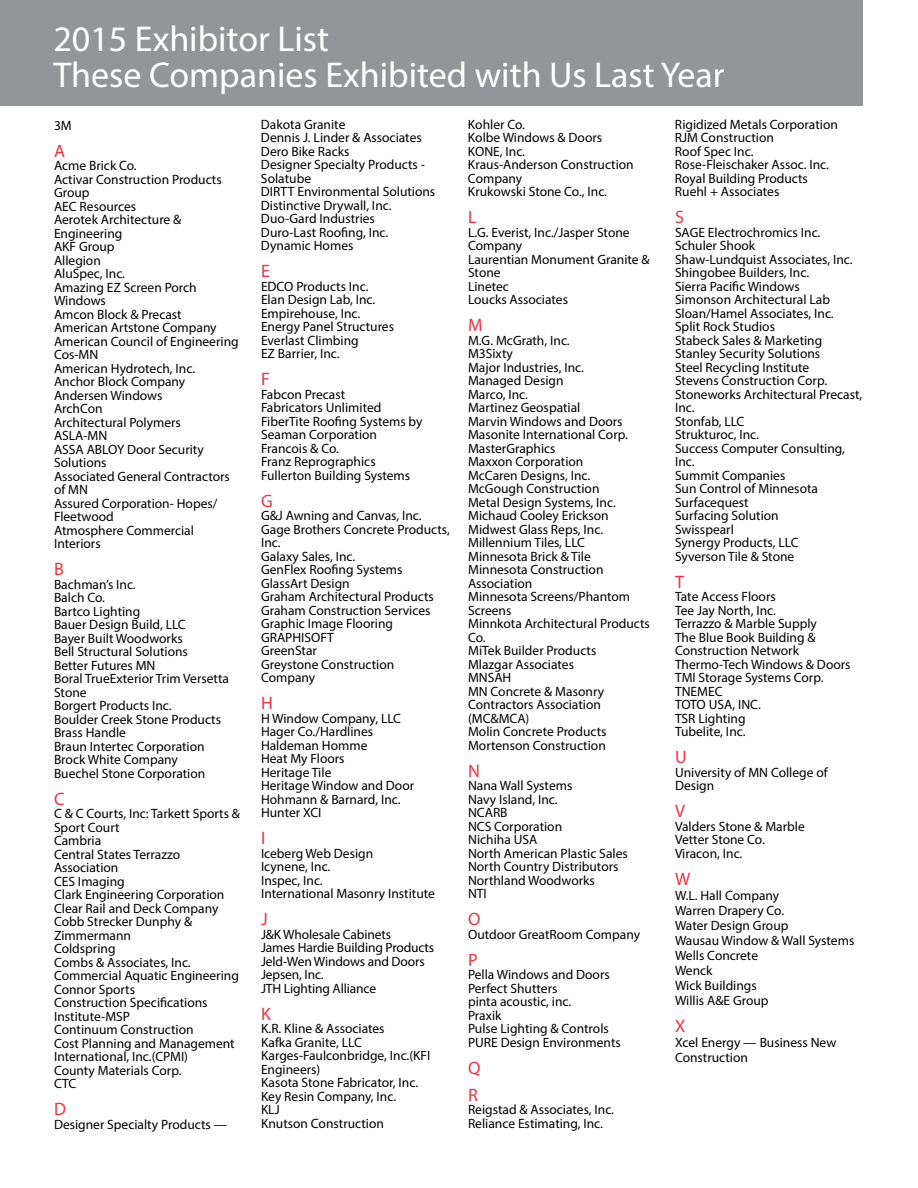
<style>
.page{position:relative;width:918px;height:1188px;background:#fff}
.page>*{position:absolute;margin:0;border:0;box-sizing:border-box;transform-origin:0 0}
.t1{font:36px/36px "Myriad Pro";color:#fff}
.t2{font:18px/27px "Myriad Pro";color:#f5313e}
.t3{font:13.5px/13.5px "Myriad Pro";color:#000}
</style>
<div class="page">
<div style="left:0;top:0;width:863px;height:106px;background:#939598"></div>
<h1 class="t1" style="left:53px;top:20px;width:673px">2015 Exhibitor List<br>These Companies Exhibited with Us Last Year</h1>
<p class="t3" style="left:54px;top:118px;width:19px">3M</p>
<h2 class="t2" style="left:54px;top:137px;width:13px">A</h2>
<p class="t3" style="left:54px;top:159px;width:186px">Acme Brick Co.<br>Activar Construction Products<br>Group<br>AEC Resources<br>Aerotek Architecture &amp;<br>Engineering<br>AKF Group<br>Allegion<br>AluSpec, Inc.<br>Amazing EZ Screen Porch<br>Windows<br>Amcon Block &amp; Precast<br>American Artstone Company<br>American Council of Engineering<br>Cos-MN<br>American Hydrotech, Inc.<br>Anchor Block Company<br>Andersen Windows<br>ArchCon<br>Architectural Polymers<br>ASLA-MN<br>ASSA ABLOY Door Security<br>Solutions<br>Associated General Contractors of MN<br>Assured Corporation- Hopes/<br>Fleetwood<br>Atmosphere Commercial<br>Interiors</p>
<h2 class="t2" style="left:54px;top:555px;width:11px">B</h2>
<p class="t3" style="left:54px;top:577px;width:177px">Bachman’s Inc.<br>Balch Co.<br>Bartco Lighting<br>Bauer Design Build, LLC<br>Bayer Built Woodworks<br>Bell Structural Solutions<br>Better Futures MN<br>Boral TrueExterior Trim Versetta<br>Stone<br>Borgert Products Inc.<br>Boulder Creek Stone Products<br>Brass Handle<br>Braun Intertec Corporation<br>Brock White Company<br>Buechel Stone Corporation</p>
<h2 class="t2" style="left:54px;top:785px;width:12px">C</h2>
<p class="t3" style="left:54px;top:807px;width:188px">C &amp; C Courts, Inc: Tarkett Sports &amp;<br>Sport Court<br>Cambria<br>Central States Terrazzo<br>Association<br>CES Imaging<br>Clark Engineering Corporation<br>Clear Rail and Deck Company<br>Cobb Strecker Dunphy &amp;<br>Zimmermann<br>Coldspring<br>Combs &amp; Associates, Inc.<br>Commercial Aquatic Engineering<br>Connor Sports<br>Construction Specifications<br>Institute-MSP<br>Continuum Construction<br>Cost Planning and Management<br>International, Inc.(CPMI)<br>County Materials Corp.<br>CTC</p>
<h2 class="t2" style="left:54px;top:1095px;width:13px">D</h2>
<p class="t3" style="left:54px;top:1117px;width:175px">Designer Specialty Products —</p>
<p class="t3" style="left:468px;top:117px;width:167px">Kohler Co.<br>Kolbe Windows &amp; Doors<br>KONE, Inc.<br>Kraus-Anderson Construction<br>Company<br>Krukowski Stone Co., Inc.</p>
<h2 class="t2" style="left:468px;top:204px;width:10px">L</h2>
<p class="t3" style="left:468px;top:225px;width:183px">L.G. Everist, Inc./Jasper Stone<br>Company<br>Laurentian Monument Granite &amp;<br>Stone<br>Linetec<br>Loucks Associates</p>
<h2 class="t2" style="left:468px;top:312px;width:16px">M</h2>
<p class="t3" style="left:468px;top:333px;width:183px">M.G. McGrath, Inc.<br>M3Sixty<br>Major Industries, Inc.<br>Managed Design<br>Marco, Inc.<br>Martinez Geospatial<br>Marvin Windows and Doors<br>Masonite International Corp.<br>MasterGraphics<br>Maxxon Corporation<br>McCaren Designs, Inc.<br>McGough Construction<br>Metal Design Systems, Inc.<br>Michaud Cooley Erickson<br>Midwest Glass Reps, Inc.<br>Millennium Tiles, LLC<br>Minnesota Brick &amp; Tile<br>Minnesota Construction<br>Association<br>Minnesota Screens/Phantom<br>Screens<br>Minnkota Architectural Products<br>Co.<br>MiTek Builder Products<br>Mlazgar Associates<br>MNSAH<br>MN Concrete &amp; Masonry<br>Contractors Association (MC&amp;MCA)<br>Molin Concrete Products<br>Mortenson Construction</p>
<h2 class="t2" style="left:468px;top:757px;width:13px">N</h2>
<p class="t3" style="left:468px;top:779px;width:161px">Nana Wall Systems<br>Navy Island, Inc.<br>NCARB<br>NCS Corporation<br>Nichiha USA<br>North American Plastic Sales<br>North Country Distributors<br>Northland Woodworks<br>NTI</p>
<h2 class="t2" style="left:468px;top:906px;width:14px">O</h2>
<p class="t3" style="left:468px;top:927px;width:174px">Outdoor GreatRoom Company</p>
<h2 class="t2" style="left:468px;top:946px;width:11px">P</h2>
<p class="t3" style="left:468px;top:968px;width:154px">Pella Windows and Doors<br>Perfect Shutters<br>pinta acoustic, inc.<br>Praxik<br>Pulse Lighting &amp; Controls<br>PURE Design Environments</p>
<h2 class="t2" style="left:468px;top:1054px;width:14px">Q<br>R</h2>
<p class="t3" style="left:468px;top:1103px;width:148px">Reigstad &amp; Associates, Inc.<br>Reliance Estimating, Inc.</p>
<p class="t3" style="left:675px;top:117px;width:164px">Rigidized Metals Corporation<br>RJM Construction<br>Roof Spec Inc.<br>Rose-Fleischaker Assoc. Inc.<br>Royal Building Products<br>Ruehl + Associates</p>
<h2 class="t2" style="left:675px;top:204px;width:10px">S</h2>
<p class="t3" style="left:675px;top:225px;width:189px">SAGE Electrochromics Inc.<br>Schuler Shook<br>Shaw-Lundquist Associates, Inc.<br>Shingobee Builders, Inc.<br>Sierra Pacific Windows<br>Simonson Architectural Lab<br>Sloan/Hamel Associates, Inc.<br>Split Rock Studios<br>Stabeck Sales &amp; Marketing<br>Stanley Security Solutions<br>Steel Recycling Institute<br>Stevens Construction Corp.<br>Stoneworks Architectural Precast,<br>Inc.<br>Stonfab, LLC<br>Strukturoc, Inc.<br>Success Computer Consulting,<br>Inc.<br>Summit Companies<br>Sun Control of Minnesota<br>Surfacequest<br>Surfacing Solution<br>Swisspearl<br>Synergy Products, LLC<br>Syverson Tile &amp; Stone</p>
<h2 class="t2" style="left:675px;top:568px;width:10px">T</h2>
<p class="t3" style="left:675px;top:590px;width:177px">Tate Access Floors<br>Tee Jay North, Inc.<br>Terrazzo &amp; Marble Supply<br>The Blue Book Building &amp;<br>Construction Network<br>Thermo-Tech Windows &amp; Doors<br>TMI Storage Systems Corp.<br>TNEMEC<br>TOTO USA, INC.<br>TSR Lighting<br>Tubelite, Inc.</p>
<h2 class="t2" style="left:675px;top:744px;width:13px">U</h2>
<p class="t3" style="left:675px;top:765px;width:154px">University of MN College of<br>Design</p>
<h2 class="t2" style="left:675px;top:798px;width:12px">V</h2>
<p class="t3" style="left:675px;top:819px;width:131px">Valders Stone &amp; Marble<br>Vetter Stone Co.<br>Viracon, Inc.</p>
<h2 class="t2" style="left:675px;top:865px;width:17px">W</h2>
<p class="t3" style="left:675px;top:888px;width:181px;line-height:15px">W.L. Hall Company<br>Warren Drapery Co.<br>Water Design Group<br>Wausau Window &amp; Wall Systems<br>Wells Concrete<br>Wenck<br>Wick Buildings<br>Willis A&amp;E Group</p>
<h2 class="t2" style="left:675px;top:1012px;width:12px">X</h2>
<p class="t3" style="left:675px;top:1035px;width:163px;line-height:15px">Xcel Energy — Business New<br>Construction</p>
<p class="t3" style="left:261px;top:117px;width:176px">Dakota Granite<br>Dennis J. Linder &amp; Associates<br>Dero Bike Racks<br>Designer Specialty Products -<br>Solatube<br>DIRTT Environmental Solutions<br>Distinctive Drywall, Inc.<br>Duo-Gard Industries<br>Duro-Last Roofing, Inc.<br>Dynamic Homes</p>
<h2 class="t2" style="left:261px;top:258px;width:10px">E</h2>
<p class="t3" style="left:261px;top:279px;width:135px">EDCO Products Inc.<br>Elan Design Lab, Inc.<br>Empirehouse, Inc.<br>Energy Panel Structures<br>Everlast Climbing<br>EZ Barrier, Inc.</p>
<h2 class="t2" style="left:261px;top:366px;width:10px">F</h2>
<p class="t3" style="left:261px;top:387px;width:163px">Fabcon Precast<br>Fabricators Unlimited<br>FiberTite Roofing Systems by<br>Seaman Corporation<br>Francois &amp; Co.<br>Franz Reprographics<br>Fullerton Building Systems</p>
<h2 class="t2" style="left:261px;top:487px;width:13px">G</h2>
<p class="t3" style="left:261px;top:509px;width:190px">G&amp;J Awning and Canvas, Inc.<br>Gage Brothers Concrete Products,<br>Inc.<br>Galaxy Sales, Inc.<br>GenFlex Roofing Systems<br>GlassArt Design<br>Graham Architectural Products<br>Graham Construction Services<br>Graphic Image Flooring<br>GRAPHISOFT<br>GreenStar<br>Greystone Construction<br>Company</p>
<h2 class="t2" style="left:261px;top:690px;width:13px">H</h2>
<p class="t3" style="left:261px;top:711px;width:155px">H Window Company, LLC<br>Hager Co./Hardlines<br>Haldeman Homme<br>Heat My Floors<br>Heritage Tile<br>Heritage Window and Door<br>Hohmann &amp; Barnard, Inc.<br>Hunter XCI</p>
<h2 class="t2" style="left:261px;top:825px;width:6px">I</h2>
<p class="t3" style="left:261px;top:846px;width:175px">Iceberg Web Design<br>Icynene, Inc.<br>Inspec, Inc.<br>International Masonry Institute</p>
<h2 class="t2" style="left:261px;top:906px;width:8px">J</h2>
<p class="t3" style="left:261px;top:927px;width:175px">J&amp;K Wholesale Cabinets<br>James Hardie Building Products<br>Jeld-Wen Windows and Doors<br>Jepsen, Inc.<br>JTH Lighting Alliance</p>
<h2 class="t2" style="left:261px;top:1000px;width:11px">K</h2>
<p class="t3" style="left:261px;top:1022px;width:171px">K.R. Kline &amp; Associates<br>Kafka Granite, LLC<br>Karges-Faulconbridge, Inc.(KFI<br>Engineers)<br>Kasota Stone Fabricator, Inc.<br>Key Resin Company, Inc.<br>KLJ<br>Knutson Construction</p>
</div>
